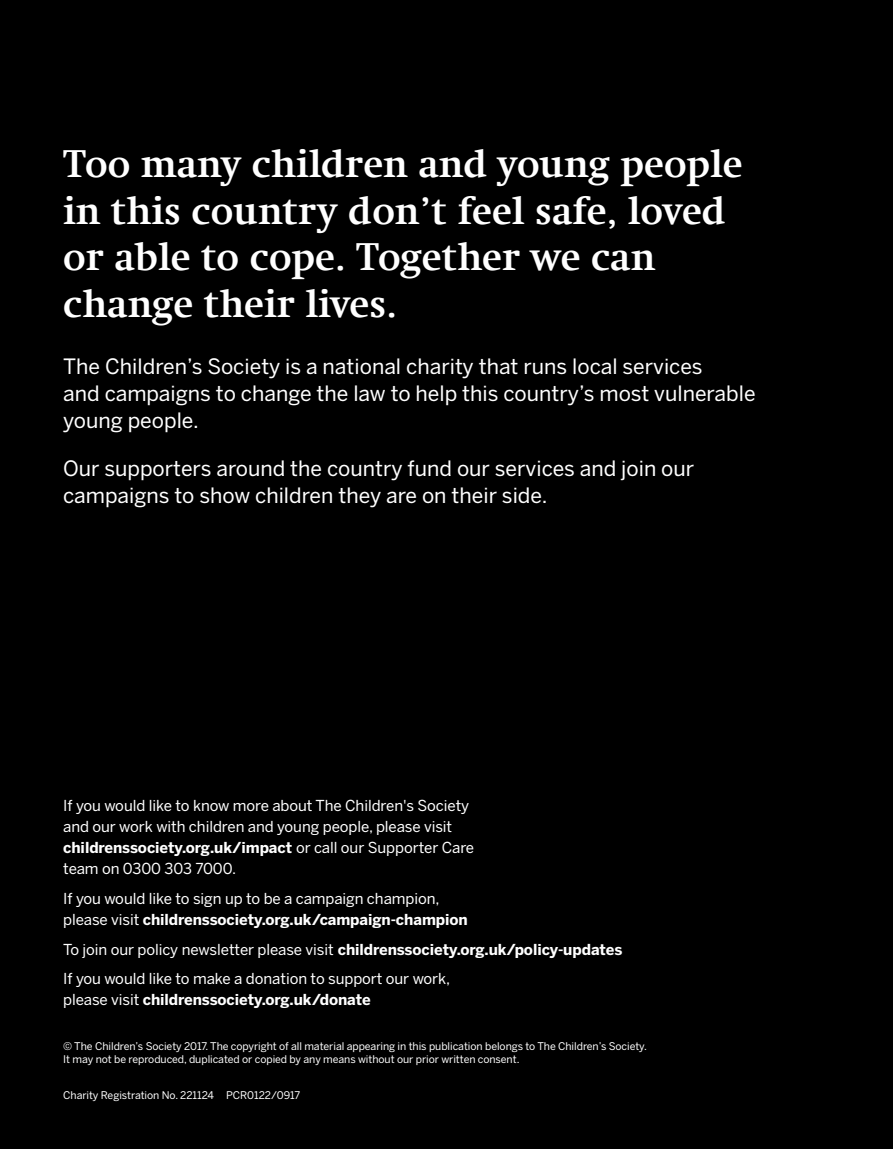
<style>
.page{position:relative;width:893px;height:1149px;background:#fff}
.page>*{position:absolute;margin:0;border:0;box-sizing:border-box;transform-origin:0 0}
.t1{font:700 39px/46.5px "Swift Com";color:#fff}
.t2{font:21px/27px "Benton Sans";color:#fff}
.t3{font:15px/21px "Benton Sans";letter-spacing:-.005em;color:#fff}
.t4{font:700 15px "Benton Sans";letter-spacing:-.005em;color:#fff}
.t5{font:10.5px/13.5px "Benton Sans";letter-spacing:-.005em;color:#fff}
.s1{font-weight:700}
.s2{font-weight:400}
</style>
<div class="page">
<div style="left:0;top:0;width:893px;height:1148px;background:#000"></div>
<h1 class="t1" style="left:63px;top:140px;width:681px">Too many children and young people in this country don’t feel safe, loved or able to cope. Together we can change their lives.</h1>
<h2 class="t2" style="left:63px;top:352px;width:694px">The Children’s Society is a national charity that runs local services<br>and campaigns to change the law to help this country’s most vulnerable young people.</h2>
<h2 class="t2" style="left:63px;top:454px;width:633px">Our supporters around the country fund our services and join our campaigns to show children they are on their side.</h2>
<p class="t3" style="left:63px;top:795px;width:412px">If you would like to know more about The Children's Society and our work with children and young people, please visit <span class="s1">childrenssociety.org.uk/impact</span> or call our Supporter Care team on 0300 303 7000.</p>
<p class="t3" style="left:63px;top:887px;width:406px">If you would like to sign up to be a campaign champion, please visit <span class="s1">childrenssociety.org.uk/campaign-champion</span></p>
<p class="t3" style="left:63px;top:933px;width:561px;line-height:29.5px">To join our policy newsletter please visit <span class="s1">childrenssociety.org.uk/policy-updates<br></span>If you would like to make a donation to support our work,</p>
<p class="t4" style="left:63px;top:990px;width:309px"><span class="s2">please visit</span> childrenssociety.org.uk/donate</p>
<p class="t5" style="left:63px;top:1038px;width:585px">© The Children’s Society 2017. The copyright of all material appearing in this publication belongs to The Children’s Society.<br>It may not be reproduced, duplicated or copied by any means without our prior written consent.</p>
<p class="t5" style="left:63px;top:1087px;width:239px">Charity Registration No. 221124 PCR0122/0917</p>
</div>
